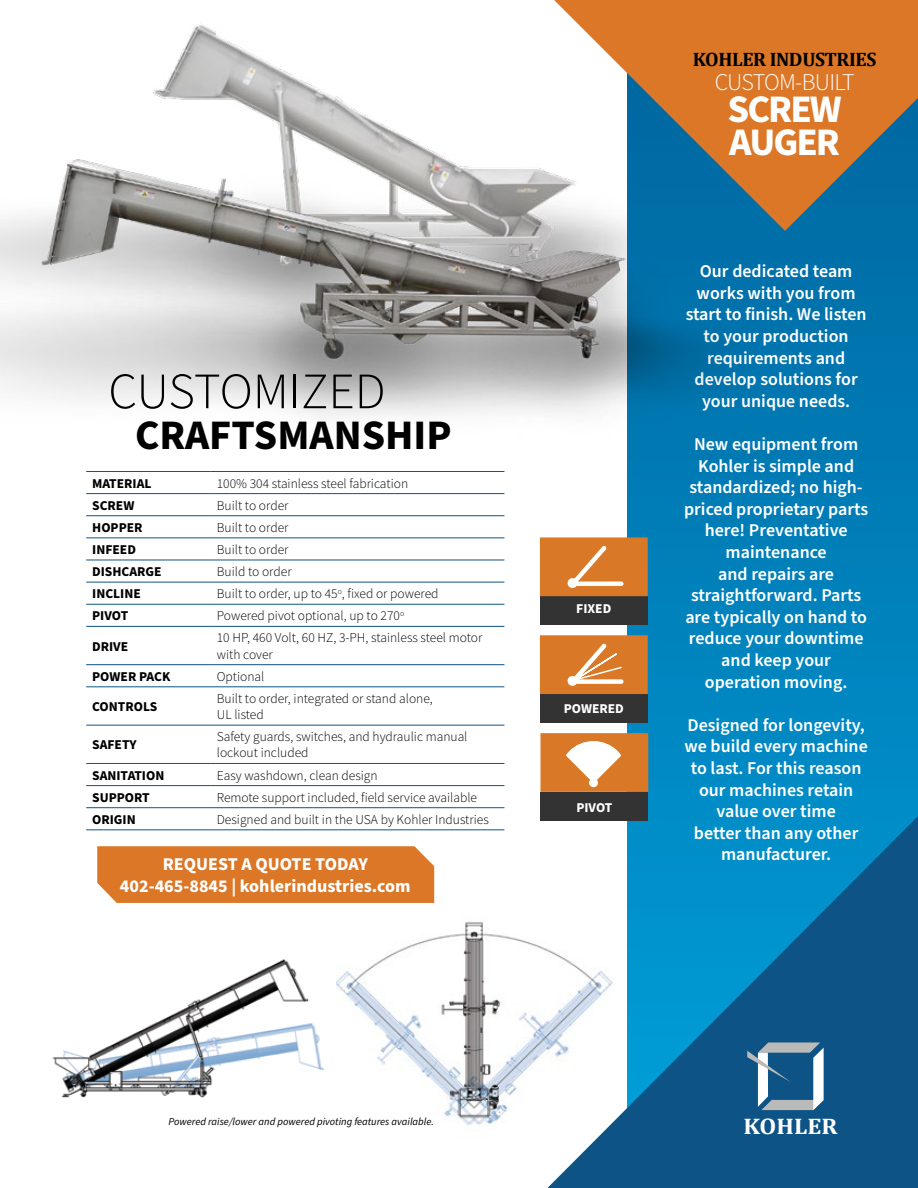
<style>
.page{position:relative;width:918px;height:1188px;background:#fff}
.page>*{position:absolute;margin:0;border:0;box-sizing:border-box;transform-origin:0 0}
.t1{font:300 51px "Source Sans Pro";color:#000}
.t2{font:700 42px "Source Sans Pro";color:#000}
.t3{font:700 39px/32.4px "Source Sans Pro";letter-spacing:-.05em;color:#fff}
.t4{font:300 24px "Source Sans Pro";letter-spacing:-.04em;color:#fff}
.t5{font:700 22.65px "Cambria";letter-spacing:.005em;color:#fff;scale:1.07 1}
.t6{font:700 19.5px "Cambria";letter-spacing:-.02em;color:#000}
.t7{font:600 18px/21.6px "Source Sans Pro";color:#fff;text-align:center}
.t8{font:700 18px/21.6px "Source Sans Pro";color:#fff;text-align:center}
.t9{font:300 13.5px/16.2px "Source Sans Pro";color:#000}
.t10{font:700 13.5px "Source Sans Pro";color:#000}
.t11{font:700 13.5px "Source Sans Pro";color:#fff}
.t12{font:italic 10.5px "Source Sans Pro";color:#000}
</style>
<div class="page">
<img style="left:153px;top:23px;width:265px;height:120px">
<svg style="left:627px;top:231px;width:291px;height:585px;background:#007fb9"></svg>
<img style="left:336px;top:877px;width:211px;height:248px">
<img style="left:52px;top:959px;width:272px;height:139px">
<svg style="left:547px;top:816px;width:371px;height:372px"></svg>
<svg style="left:747px;top:1043px;width:77px;height:67px"></svg>
<hr style="left:86px;top:493px;width:125px;height:1px;background:#0e5385">
<hr style="left:211px;top:493px;width:293px;height:1px;background:#0e5385">
<hr style="left:86px;top:515px;width:125px;height:1px;background:#0e5385">
<hr style="left:211px;top:515px;width:293px;height:1px;background:#0e5385">
<hr style="left:86px;top:537px;width:125px;height:1px;background:#0e5385">
<hr style="left:211px;top:537px;width:293px;height:1px;background:#0e5385">
<hr style="left:86px;top:560px;width:125px;height:1px;background:#0e5385">
<hr style="left:211px;top:560px;width:293px;height:1px;background:#0e5385">
<hr style="left:86px;top:582px;width:125px;height:1px;background:#0e5385">
<hr style="left:211px;top:582px;width:293px;height:1px;background:#0e5385">
<hr style="left:86px;top:604px;width:125px;height:1px;background:#0e5385">
<hr style="left:211px;top:604px;width:293px;height:1px;background:#0e5385">
<hr style="left:86px;top:626px;width:125px;height:1px;background:#0e5385">
<hr style="left:211px;top:626px;width:293px;height:1px;background:#0e5385">
<hr style="left:86px;top:664px;width:125px;height:1px;background:#0e5385">
<hr style="left:211px;top:664px;width:293px;height:1px;background:#0e5385">
<hr style="left:86px;top:686px;width:125px;height:1px;background:#0e5385">
<hr style="left:211px;top:686px;width:293px;height:1px;background:#0e5385">
<hr style="left:86px;top:725px;width:125px;height:1px;background:#0e5385">
<hr style="left:211px;top:725px;width:293px;height:1px;background:#0e5385">
<hr style="left:86px;top:763px;width:125px;height:1px;background:#0e5385">
<hr style="left:211px;top:763px;width:293px;height:1px;background:#0e5385">
<hr style="left:86px;top:785px;width:125px;height:1px;background:#0e5385">
<hr style="left:211px;top:785px;width:293px;height:1px;background:#0e5385">
<hr style="left:86px;top:807px;width:125px;height:1px;background:#0e5385">
<hr style="left:211px;top:807px;width:293px;height:1px;background:#0e5385">
<hr style="left:86px;top:829px;width:125px;height:1px;background:#0e5385">
<hr style="left:211px;top:829px;width:293px;height:1px;background:#0e5385">
<div style="left:97px;top:846px;width:337px;height:57px;background:#db7727"></div>
<svg style="left:554px;top:0;width:364px;height:231px;background:#b98557"></svg>
<div style="left:540px;top:596px;width:108px;height:29px;background:#333"></div>
<svg style="left:540px;top:537px;width:108px;height:59px;background:#db8338"></svg>
<div style="left:540px;top:694px;width:108px;height:29px;background:#333"></div>
<svg style="left:540px;top:635px;width:108px;height:59px;background:#dc853c"></svg>
<div style="left:540px;top:792px;width:108px;height:29px;background:#333"></div>
<svg style="left:540px;top:733px;width:108px;height:59px"></svg>
<img style="left:0;top:143px;width:756px;height:330px">
<h1 class="t1" style="left:108px;top:360px;width:279px">CUSTOMIZED</h1>
<h2 class="t2" style="left:135px;top:407px;width:318px">CRAFTSMANSHIP</h2>
<p class="t10" style="left:92px;top:474px;width:61px">MATERIAL</p>
<p class="t9" style="left:217px;top:475px;width:193px">100% 304 stainless steel fabrication</p>
<p class="t10" style="left:92px;top:496px;width:44px">SCREW</p>
<p class="t9" style="left:217px;top:497px;width:73px">Built to order</p>
<p class="t10" style="left:92px;top:518px;width:52px">HOPPER</p>
<p class="t9" style="left:217px;top:519px;width:73px">Built to order</p>
<p class="t10" style="left:92px;top:540px;width:45px">INFEED</p>
<p class="t9" style="left:217px;top:541px;width:73px">Built to order</p>
<p class="t10" style="left:92px;top:562px;width:71px">DISHCARGE</p>
<p class="t9" style="left:217px;top:564px;width:76px">Build to order</p>
<p class="t10" style="left:92px;top:585px;width:50px">INCLINE</p>
<p class="t9" style="left:217px;top:586px;width:223px">Built to order, up to 45<sup>o</sup>, fixed or powered</p>
<p class="t10" style="left:92px;top:607px;width:38px">PIVOT</p>
<p class="t9" style="left:217px;top:608px;width:189px">Powered pivot optional, up to 270<sup>o</sup></p>
<p class="t10" style="left:92px;top:637px;width:38px">DRIVE</p>
<p class="t9" style="left:217px;top:630px;width:267px">10 HP, 460 Volt, 60 HZ, 3-PH, stainless steel motor with cover</p>
<p class="t10" style="left:92px;top:667px;width:80px">POWER PACK</p>
<p class="t9" style="left:217px;top:668px;width:49px">Optional</p>
<p class="t10" style="left:92px;top:697px;width:66px">CONTROLS</p>
<p class="t9" style="left:217px;top:690px;width:218px">Built to order, integrated or stand alone,<br>UL listed</p>
<p class="t10" style="left:92px;top:736px;width:46px">SAFETY</p>
<p class="t9" style="left:217px;top:729px;width:252px">Safety guards, switches, and hydraulic manual lockout included</p>
<p class="t10" style="left:92px;top:766px;width:74px">SANITATION</p>
<p class="t9" style="left:217px;top:767px;width:162px">Easy washdown, clean design</p>
<p class="t10" style="left:92px;top:788px;width:59px">SUPPORT</p>
<p class="t9" style="left:217px;top:789px;width:262px">Remote support included, field service available</p>
<p class="t10" style="left:92px;top:810px;width:45px">ORIGIN</p>
<p class="t9" style="left:217px;top:811px;width:274px">Designed and built in the USA by Kohler Industries</p>
<p class="t8" style="left:120px;top:854px;width:292px">REQUEST A QUOTE TODAY<br>402-465-8845 | kohlerindustries.com</p>
<p class="t11" style="left:576px;top:600px;width:37px">FIXED</p>
<p class="t11" style="left:564px;top:699px;width:62px">POWERED</p>
<p class="t11" style="left:576px;top:799px;width:38px">PIVOT</p>
<p class="t6" style="left:693px;top:46px;width:185px">KOHLER INDUSTRIES</p>
<h3 class="t4" style="left:715px;top:67px;width:141px">CUSTOM-BUILT</h3>
<h3 class="t3" style="left:728px;top:94px;width:116px">SCREW<br>AUGER</h3>
<p class="t7" style="left:686px;top:261px;width:182px">Our dedicated team works with you from start to finish. We listen to your production requirements and develop solutions for your unique needs.</p>
<p class="t7" style="left:684px;top:434px;width:186px">New equipment from<br>Kohler is simple and standardized; no high&shy;priced proprietary parts here! Preventative maintenance<br>and repairs are straightforward. Parts are typically on hand to reduce your downtime and keep your operation moving.</p>
<p class="t7" style="left:685px;top:715px;width:185px">Designed for longevity, we build every machine to last. For this reason our machines retain value over time<br>better than any other manufacturer.</p>
<p class="t12" style="left:169px;top:1115px;width:267px">Powered raise/lower and powered pivoting features available.</p>
<p class="t5" style="left:743px;top:1110px;width:90px">KOHLER</p>
</div>
